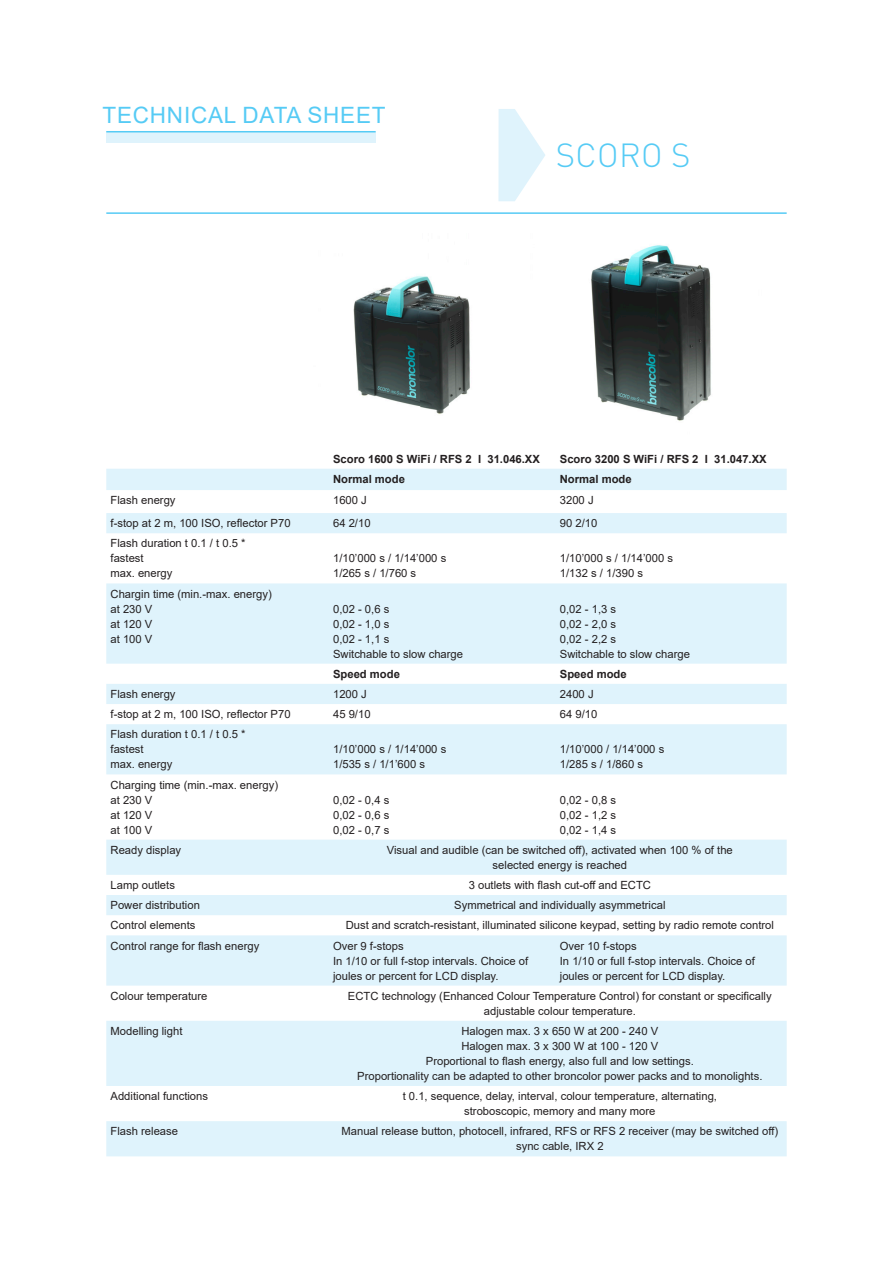
<style>
.page{position:relative;width:893px;height:1263px;background:#fff}
.page>*{position:absolute;margin:0;border:0;box-sizing:border-box;transform-origin:0 0}
.Titel_Produkt{font:300 33px "DINOT";letter-spacing:.01em;color:#56cbf5}
.Titel{font:22.5px "Arial";letter-spacing:.035em;color:#56cbf5}
.Tabelle{font:11.25px/15px "Arial";color:#231f20}
.Tabelle_fett{font:11.25px "Arial";color:#231f20}
.Tabelle_fett-2{font:700 11.25px "Arial";color:#231f20}
.Tabelle-2{font:700 11.25px "Arial";color:#231f20}
</style>
<div class="page">
<svg style="left:106px;top:469px;width:681px;height:687px;fill:#dff3fc"></svg>
<svg style="left:498px;top:109px;width:47px;height:92px"></svg>
<div style="left:106px;top:131px;width:270px;height:12px;background:#dff3fc"></div>
<hr style="left:106px;top:131px;width:270px;height:1px;background:#56cbf5">
<hr style="left:106px;top:212px;width:681px;height:2px;background:#56cbf5">
<img style="left:353px;top:276px;width:117px;height:138px">
<img style="left:591px;top:245px;width:120px;height:176px">
<p class="Titel" style="left:103px;top:100px;width:285px">TECHNICAL DATA SHEET</p>
<p class="Titel_Produkt" style="left:556px;top:132px;width:136px">SCORO S</p>
<p class="Tabelle_fett-2" style="left:333px;top:451px;width:208px">Scoro 1600 S WiFi / RFS 2 I 31.046.XX</p>
<p class="Tabelle_fett-2" style="left:560px;top:451px;width:208px">Scoro 3200 S WiFi / RFS 2 I 31.047.XX</p>
<p class="Tabelle_fett-2" style="left:333px;top:471px;width:73px">Normal mode</p>
<p class="Tabelle_fett-2" style="left:560px;top:471px;width:73px">Normal mode</p>
<p class="Tabelle_fett" style="left:111px;top:492px;width:67px">Flash energy</p>
<p class="Tabelle" style="left:333px;top:493px;width:35px">1600 J</p>
<p class="Tabelle" style="left:560px;top:493px;width:35px">3200 J</p>
<p class="Tabelle_fett" style="left:111px;top:515px;width:182px">f-stop at 2 m, 100 ISO, reflector P70</p>
<p class="Tabelle" style="left:333px;top:516px;width:39px">64 2/10</p>
<p class="Tabelle" style="left:560px;top:516px;width:39px">90 2/10</p>
<p class="Tabelle_fett" style="left:111px;top:536px;width:137px">Flash duration t 0.1 / t 0.5 *</p>
<p class="Tabelle_fett" style="left:111px;top:551px;width:35px">fastest</p>
<p class="Tabelle_fett" style="left:111px;top:566px;width:63px">max. energy</p>
<p class="Tabelle" style="left:333px;top:551px;width:115px">1/10’000 s / 1/14’000 s</p>
<p class="Tabelle" style="left:333px;top:566px;width:85px">1/265 s / 1/760 s</p>
<p class="Tabelle" style="left:560px;top:551px;width:115px">1/10’000 s / 1/14’000 s</p>
<p class="Tabelle" style="left:560px;top:566px;width:85px">1/132 s / 1/390 s</p>
<p class="Tabelle_fett" style="left:111px;top:586px;width:163px">Chargin time (min.-max. energy)</p>
<p class="Tabelle_fett" style="left:111px;top:601px;width:43px">at 230 V</p>
<p class="Tabelle_fett" style="left:111px;top:616px;width:43px">at 120 V</p>
<p class="Tabelle_fett" style="left:111px;top:631px;width:43px">at 100 V</p>
<p class="Tabelle" style="left:333px;top:601px;width:58px">0,02 - 0,6 s</p>
<p class="Tabelle" style="left:333px;top:616px;width:58px">0,02 - 1,0 s</p>
<p class="Tabelle" style="left:333px;top:631px;width:58px">0,02 - 1,1 s</p>
<p class="Tabelle" style="left:333px;top:646px;width:132px">Switchable to slow charge</p>
<p class="Tabelle" style="left:560px;top:601px;width:58px">0,02 - 1,3 s</p>
<p class="Tabelle" style="left:560px;top:616px;width:58px">0,02 - 2,0 s</p>
<p class="Tabelle" style="left:560px;top:631px;width:58px">0,02 - 2,2 s</p>
<p class="Tabelle" style="left:560px;top:646px;width:132px">Switchable to slow charge</p>
<p class="Tabelle-2" style="left:333px;top:666px;width:68px">Speed mode</p>
<p class="Tabelle-2" style="left:560px;top:666px;width:68px">Speed mode</p>
<p class="Tabelle_fett" style="left:111px;top:686px;width:67px">Flash energy</p>
<p class="Tabelle" style="left:333px;top:686px;width:35px">1200 J</p>
<p class="Tabelle" style="left:560px;top:686px;width:35px">2400 J</p>
<p class="Tabelle_fett" style="left:111px;top:706px;width:182px">f-stop at 2 m, 100 ISO, reflector P70</p>
<p class="Tabelle" style="left:333px;top:707px;width:39px">45 9/10</p>
<p class="Tabelle" style="left:560px;top:707px;width:39px">64 9/10</p>
<p class="Tabelle_fett" style="left:111px;top:727px;width:137px">Flash duration t 0.1 / t 0.5 *</p>
<p class="Tabelle_fett" style="left:111px;top:742px;width:35px">fastest</p>
<p class="Tabelle_fett" style="left:111px;top:757px;width:63px">max. energy</p>
<p class="Tabelle" style="left:333px;top:742px;width:115px">1/10’000 s / 1/14’000 s</p>
<p class="Tabelle" style="left:333px;top:757px;width:93px">1/535 s / 1/1’600 s</p>
<p class="Tabelle" style="left:560px;top:742px;width:106px">1/10’000 / 1/14’000 s</p>
<p class="Tabelle" style="left:560px;top:757px;width:85px">1/285 s / 1/860 s</p>
<p class="Tabelle_fett" style="left:111px;top:777px;width:169px">Charging time (min.-max. energy)</p>
<p class="Tabelle_fett" style="left:111px;top:792px;width:43px">at 230 V</p>
<p class="Tabelle_fett" style="left:111px;top:807px;width:43px">at 120 V</p>
<p class="Tabelle_fett" style="left:111px;top:822px;width:43px">at 100 V</p>
<p class="Tabelle" style="left:333px;top:792px;width:58px">0,02 - 0,4 s</p>
<p class="Tabelle" style="left:333px;top:807px;width:58px">0,02 - 0,6 s</p>
<p class="Tabelle" style="left:333px;top:822px;width:58px">0,02 - 0,7 s</p>
<p class="Tabelle" style="left:560px;top:792px;width:58px">0,02 - 0,8 s</p>
<p class="Tabelle" style="left:560px;top:807px;width:58px">0,02 - 1,2 s</p>
<p class="Tabelle" style="left:560px;top:822px;width:58px">0,02 - 1,4 s</p>
<p class="Tabelle_fett" style="left:111px;top:842px;width:72px">Ready display</p>
<p class="Tabelle" style="left:387px;top:842px;width:347px">Visual and audible (can be switched off), activated when 100 % of the</p>
<p class="Tabelle" style="left:493px;top:857px;width:136px">selected energy is reached</p>
<p class="Tabelle_fett" style="left:111px;top:877px;width:66px">Lamp outlets</p>
<p class="Tabelle" style="left:469px;top:877px;width:184px">3 outlets with flash cut-off and ECTC</p>
<p class="Tabelle_fett" style="left:111px;top:897px;width:91px">Power distribution</p>
<p class="Tabelle" style="left:454px;top:898px;width:213px">Symmetrical and individually asymmetrical</p>
<p class="Tabelle_fett" style="left:111px;top:918px;width:87px">Control elements</p>
<p class="Tabelle" style="left:346px;top:918px;width:430px">Dust and scratch-resistant, illuminated silicone keypad, setting by radio remote control</p>
<p class="Tabelle_fett" style="left:111px;top:938px;width:150px">Control range for flash energy</p>
<p class="Tabelle" style="left:333px;top:938px;width:72px">Over 9 f-stops</p>
<p class="Tabelle" style="left:333px;top:953px;width:197px">In 1/10 or full f-stop intervals. Choice of joules or percent for LCD display.</p>
<p class="Tabelle" style="left:560px;top:938px;width:78px">Over 10 f-stops</p>
<p class="Tabelle" style="left:560px;top:953px;width:197px">In 1/10 or full f-stop intervals. Choice of joules or percent for LCD display.</p>
<p class="Tabelle_fett" style="left:111px;top:988px;width:98px">Colour temperature</p>
<p class="Tabelle" style="left:348px;top:988px;width:425px;text-align:center">ECTC technology (Enhanced Colour Temperature Control) for constant or specifically adjustable colour temperature.</p>
<p class="Tabelle_fett" style="left:111px;top:1023px;width:73px">Modelling light</p>
<p class="Tabelle" style="left:461px;top:1023px;width:198px">Halogen max. 3 x 650 W at 200 - 240 V</p>
<p class="Tabelle" style="left:461px;top:1038px;width:198px">Halogen max. 3 x 300 W at 100 - 120 V</p>
<p class="Tabelle" style="left:426px;top:1053px;width:270px">Proportional to flash energy, also full and low settings.</p>
<p class="Tabelle" style="left:357px;top:1068px;width:407px">Proportionality can be adapted to other broncolor power packs and to monolights.</p>
<p class="Tabelle_fett" style="left:111px;top:1088px;width:99px">Additional functions</p>
<p class="Tabelle" style="left:403px;top:1089px;width:316px">t 0.1, sequence, delay, interval, colour temperature, alternating,</p>
<p class="Tabelle" style="left:464px;top:1104px;width:193px">stroboscopic, memory and many more</p>
<p class="Tabelle_fett" style="left:111px;top:1124px;width:69px">Flash release</p>
<p class="Tabelle" style="left:341px;top:1124px;width:438px;text-align:center">Manual release button, photocell, infrared, RFS or RFS 2 receiver (may be switched off) sync cable, IRX 2</p>
</div>
